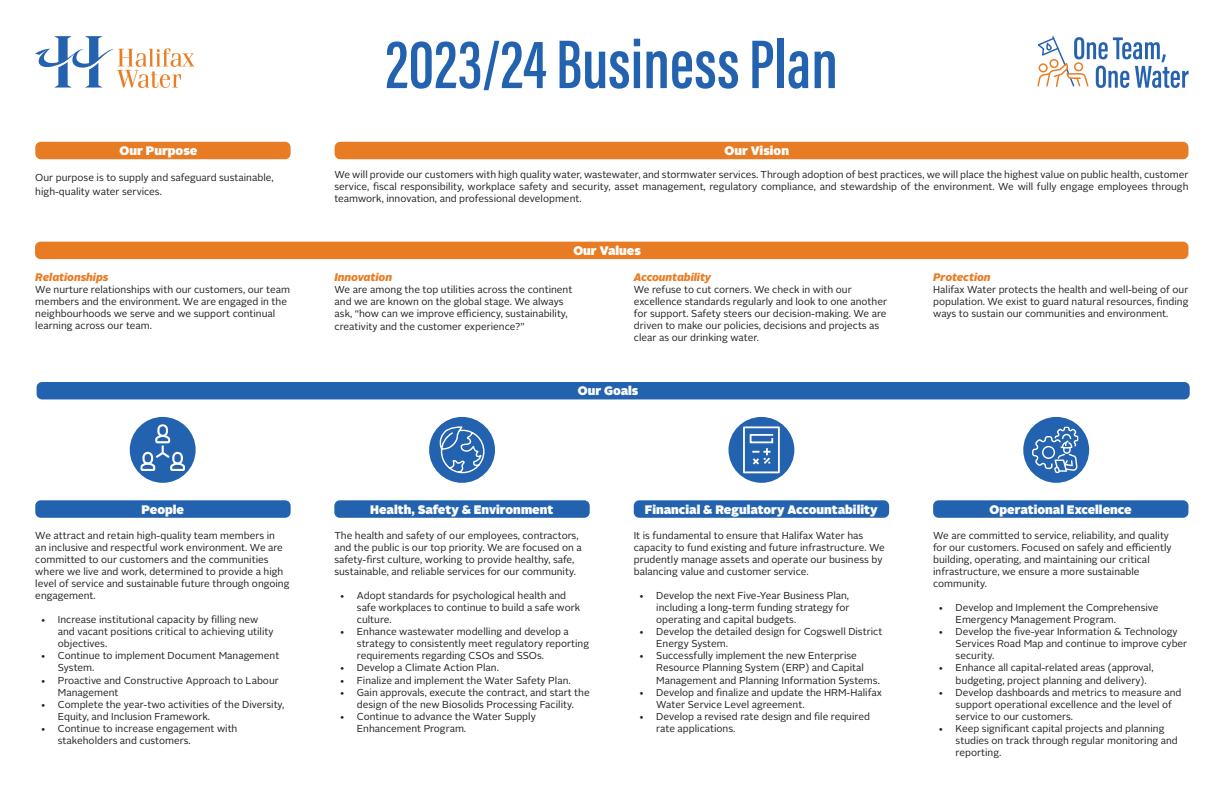
<style>
.page{position:relative;width:1224px;height:792px;background:#fff}
.page>*{position:absolute;margin:0;border:0;box-sizing:border-box;transform-origin:0 0}
.t1{font:600 70.9px "Acumin Pro Extra Cond";color:#2362af}
.t2{font:900 12.4px "Alright Sans";color:#fff}
.t3{font:italic 900 10.9px "Alright Sans";color:#e87c24}
.t4{font:10.1px/12.1px "Alright Sans";color:#231f20}
</style>
<div class="page">
<div style="left:130px;top:417px;width:66px;height:66px;background:#2362af;border-radius:50%"></div>
<svg style="left:140px;top:424px;width:45px;height:47px"></svg>
<div style="left:1023px;top:417px;width:66px;height:66px;background:#2362af;border-radius:50%"></div>
<svg style="left:1032px;top:426px;width:47px;height:47px"></svg>
<div style="left:728px;top:417px;width:66px;height:66px;background:#2362af;border-radius:50%"></div>
<div style="left:743px;top:426px;width:37px;height:47px;border:2px solid #fff"></div>
<svg style="left:749px;top:434px;width:25px;height:31px"></svg>
<div style="left:429px;top:417px;width:66px;height:66px;background:#2362af;border-radius:50%"></div>
<svg style="left:440px;top:427px;width:45px;height:46px"></svg>
<svg style="left:1037px;top:36px;width:152px;height:52px"></svg>
<svg style="left:35px;top:36px;width:159px;height:52px"></svg>
<div style="left:35px;top:242px;width:1153px;height:17px;background:#e87c24;border-radius:5px"></div>
<div style="left:37px;top:382px;width:1153px;height:17px;background:#2362af;border-radius:5px"></div>
<div style="left:335px;top:142px;width:853px;height:17px;background:#e87c24;border-radius:5px"></div>
<div style="left:35px;top:142px;width:256px;height:17px;background:#e87c24;border-radius:5px"></div>
<div style="left:35px;top:500px;width:256px;height:18px;background:#2362af;border-radius:5px"></div>
<div style="left:334px;top:500px;width:256px;height:18px;background:#2362af;border-radius:5px"></div>
<div style="left:634px;top:500px;width:255px;height:18px;background:#2362af;border-radius:5px"></div>
<div style="left:933px;top:500px;width:255px;height:18px;background:#2362af;border-radius:5px"></div>
<p class="t1" style="left:386px;top:21px;width:454px">2023/24 Business Plan</p>
<p class="t2" style="left:120px;top:142px;width:79px">Our Purpose</p>
<p class="t2" style="left:724px;top:142px;width:66px">Our Vision</p>
<p class="t4" style="left:35px;top:170px;width:240px;line-height:14.6px">Our purpose is to supply and safeguard sustainable, high-quality water services.</p>
<p class="t4" style="left:334px;top:168px;width:856px;text-align:justify">We will provide our customers with high quality water, wastewater, and stormwater services. Through adoption of best practices, we will place the highest value on public health, customer service, fiscal responsibility, workplace safety and security, asset management, regulatory compliance, and stewardship of the environment. We will fully engage employees through teamwork, innovation, and professional development.</p>
<p class="t3" style="left:35px;top:269px;width:75px">Relationships</p>
<p class="t4" style="left:35px;top:283px;width:256px">We nurture relationships with our customers, our team members and the environment. We are engaged in the neighbourhoods we serve and we support continual learning across our team.</p>
<p class="t2" style="left:573px;top:242px;width:69px">Our Values</p>
<p class="t3" style="left:335px;top:269px;width:59px">Innovation</p>
<p class="t4" style="left:335px;top:283px;width:239px">We are among the top utilities across the continent and we are known on the global stage. We always ask, “how can we improve efficiency, sustainability,</p>
<p class="t4" style="left:335px;top:320px;width:192px">creativity and the customer experience?”</p>
<p class="t3" style="left:634px;top:269px;width:79px">Accountability</p>
<p class="t4" style="left:634px;top:283px;width:255px">We refuse to cut corners. We check in with our excellence standards regularly and look to one another for support. Safety steers our decision-making. We are driven to make our policies, decisions and projects as clear as our drinking water.</p>
<p class="t2" style="left:578px;top:382px;width:62px">Our Goals</p>
<p class="t3" style="left:933px;top:269px;width:59px">Protection</p>
<p class="t4" style="left:933px;top:283px;width:257px;text-align:justify">Halifax Water protects the health and well-being of our population. We exist to guard natural resources, finding ways to sustain our communities and environment.</p>
<p class="t2" style="left:142px;top:500px;width:44px">People</p>
<p class="t2" style="left:370px;top:500px;width:185px">Health, Safety &amp; Environment</p>
<p class="t2" style="left:645px;top:500px;width:234px">Financial &amp; Regulatory Accountability</p>
<p class="t2" style="left:990px;top:500px;width:144px">Operational Excellence</p>
<p class="t4" style="left:35px;top:529px;width:256px">We attract and retain high-quality team members in<br>an inclusive and respectful work environment. We are committed to our customers and the communities where we live and work, determined to provide a high level of service and sustainable future through ongoing engagement.</p>
<p class="t4" style="left:58px;top:614px;width:217px;text-indent:-17px">• Increase institutional capacity by filling new and vacant positions critical to achieving utility objectives.</p>
<p class="t4" style="left:58px;top:650px;width:223px;text-indent:-17px">• Continue to implement Document Management<br>System.</p>
<p class="t4" style="left:58px;top:674px;width:223px;text-indent:-17px">• Proactive and Constructive Approach to Labour<br>Management</p>
<p class="t4" style="left:58px;top:698px;width:228px;text-indent:-17px">• Complete the year-two activities of the Diversity,<br>Equity, and Inclusion Framework.</p>
<p class="t4" style="left:58px;top:722px;width:181px;text-indent:-17px">• Continue to increase engagement with stakeholders and customers.</p>
<p class="t4" style="left:334px;top:529px;width:249px">The health and safety of our employees, contractors, and the public is our top priority. We are focused on a safety-first culture, working to provide healthy, safe, sustainable, and reliable services for our community.</p>
<p class="t4" style="left:357px;top:590px;width:225px;text-indent:-17px">• Adopt standards for psychological health and safe workplaces to continue to build a safe work culture.</p>
<p class="t4" style="left:357px;top:626px;width:234px;text-indent:-17px">• Enhance wastewater modelling and develop a strategy to consistently meet regulatory reporting requirements regarding CSOs and SSOs.</p>
<p class="t4" style="left:339px;top:662px;width:161px">• Develop a Climate Action Plan.</p>
<p class="t4" style="left:339px;top:674px;width:233px">• Finalize and implement the Water Safety Plan.</p>
<p class="t4" style="left:339px;top:686px;width:252px;text-align:center">• Gain approvals, execute the contract, and start the design of the new Biosolids Processing Facility.</p>
<p class="t4" style="left:357px;top:710px;width:180px;text-indent:-17px">• Continue to advance the Water Supply<br>Enhancement Program.</p>
<p class="t4" style="left:634px;top:529px;width:253px">It is fundamental to ensure that Halifax Water has capacity to fund existing and future infrastructure. We prudently manage assets and operate our business by balancing value and customer service.</p>
<p class="t4" style="left:656px;top:590px;width:195px;text-align:justify;text-indent:-17px">• Develop the next Five-Year Business Plan, including a long-term funding strategy for operating and capital budgets.</p>
<p class="t4" style="left:656px;top:626px;width:228px;text-indent:-17px">• Develop the detailed design for Cogswell District<br>Energy System.</p>
<p class="t4" style="left:656px;top:650px;width:225px;text-indent:-17px">• Successfully implement the new Enterprise<br>Resource Planning System (ERP) and Capital<br>Management and Planning Information Systems.</p>
<p class="t4" style="left:656px;top:686px;width:227px;text-indent:-17px">• Develop and finalize and update the HRM-Halifax<br>Water Service Level agreement.</p>
<p class="t4" style="left:656px;top:710px;width:215px;text-indent:-17px">• Develop a revised rate design and file required rate applications.</p>
<p class="t4" style="left:933px;top:529px;width:240px">We are committed to service, reliability, and quality for our customers. Focused on safely and efficiently building, operating, and maintaining our critical infrastructure, we ensure a more sustainable community.</p>
<p class="t4" style="left:956px;top:602px;width:204px;text-indent:-17px">• Develop and Implement the Comprehensive<br>Emergency Management Program.</p>
<p class="t4" style="left:956px;top:626px;width:233px;text-indent:-17px">• Develop the five-year Information &amp; Technology<br>Services Road Map and continue to improve cyber security.</p>
<p class="t4" style="left:956px;top:662px;width:200px;text-indent:-17px">• Enhance all capital-related areas (approval, budgeting, project planning and delivery).</p>
<p class="t4" style="left:956px;top:686px;width:227px;text-indent:-17px">• Develop dashboards and metrics to measure and support operational excellence and the level of service to our customers.</p>
<p class="t4" style="left:956px;top:722px;width:224px;text-indent:-17px">• Keep significant capital projects and planning studies on track through regular monitoring and reporting.</p>
</div>
